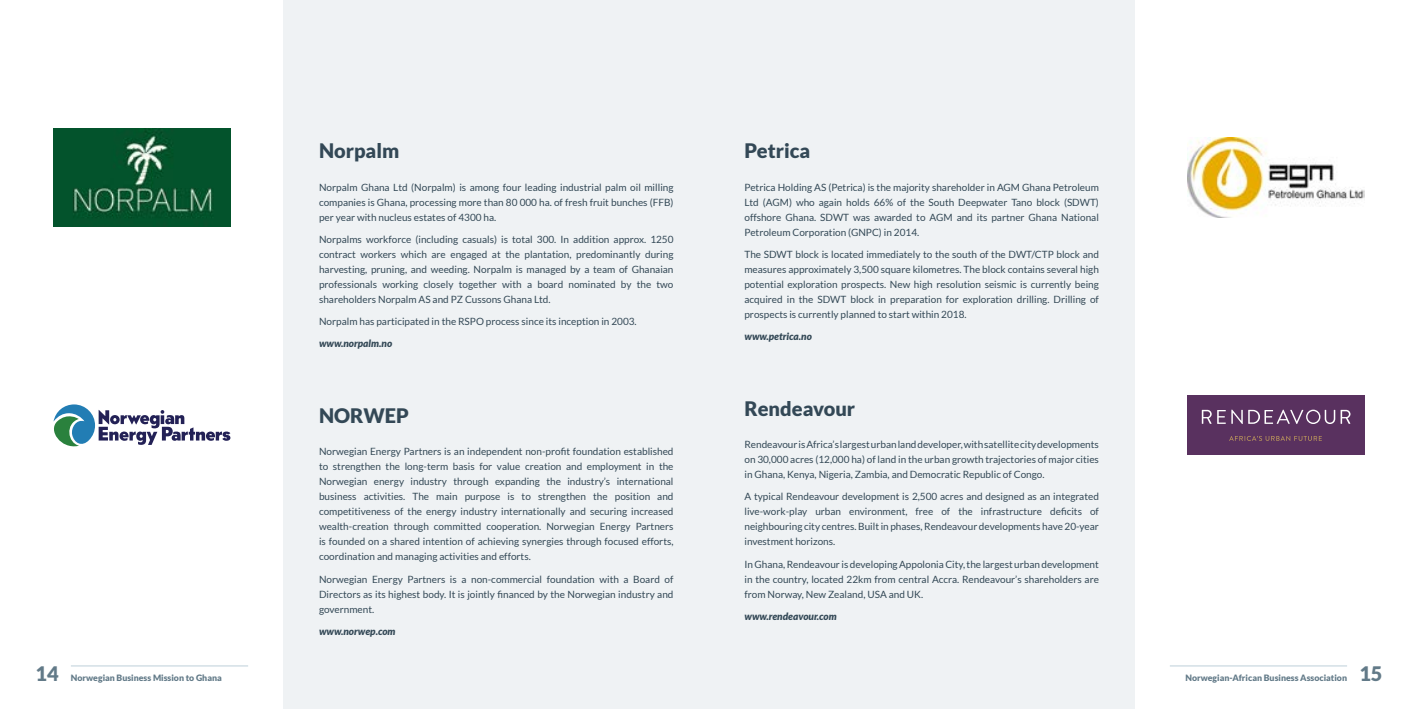
<style>
.page{position:relative;width:1418px;height:709px;background:#fff}
.page>*{position:absolute;margin:0;border:0;box-sizing:border-box;transform-origin:0 0}
.t1{font:900 20px "Lato";color:#334856}
.t2{font:900 20px "Lato";color:#627a88}
.t3{font:10px/15px "Lato";color:#334856;text-align:justify}
.t4{font:italic 900 10px "Lato";color:#334856}
.t5{font:900 8.75px "Lato";color:#627a88}
</style>
<div class="page">
<div style="left:283px;top:0;width:426px;height:709px;background:#eff2f4"></div>
<div style="left:709px;top:0;width:425px;height:709px;background:#eff2f4"></div>
<hr style="left:71px;top:665px;width:177px;height:1px;background:#bdd0d9">
<hr style="left:1169px;top:665px;width:177px;height:1px;background:#bdd0d9">
<svg style="left:53px;top:404px;width:177px;height:42px"></svg>
<img style="left:53px;top:128px;width:177px;height:98px">
<div style="left:1187px;top:395px;width:177px;height:60px;background:#59315f"></div>
<svg style="left:1229px;top:436px;width:92px;height:5px"></svg>
<svg style="left:1201px;top:410px;width:10px;height:14px"></svg>
<svg style="left:1231px;top:409px;width:11px;height:15px"></svg>
<svg style="left:1217px;top:410px;width:8px;height:14px"></svg>
<svg style="left:1248px;top:409px;width:102px;height:15px"></svg>
<img style="left:1187px;top:137px;width:177px;height:80px">
<h1 class="t1" style="left:319px;top:139px;width:82px">Norpalm</h1>
<p class="t3" style="left:319px;top:179px;width:356px">Norpalm Ghana Ltd (Norpalm) is among four leading industrial palm oil milling companies is Ghana, processing more than 80 000 ha. of fresh fruit bunches (FFB) per year with nucleus estates of 4300 ha.</p>
<p class="t3" style="left:319px;top:231px;width:356px">Norpalms workforce (including casuals) is total 300. In addition approx. 1250 contract workers which are engaged at the plantation, predominantly during harvesting, pruning, and weeding. Norpalm is managed by a team of Ghanaian professionals working closely together with a board nominated by the two shareholders Norpalm AS and PZ Cussons Ghana Ltd.</p>
<p class="t3" style="left:319px;top:314px;width:319px">Norpalm has participated in the RSPO process since its inception in 2003.</p>
<p class="t4" style="left:319px;top:337px;width:75px">www.norpalm.no</p>
<h1 class="t1" style="left:319px;top:403px;width:91px">NORWEP</h1>
<p class="t3" style="left:319px;top:444px;width:356px">Norwegian Energy Partners is an independent non-profit foundation established to strengthen the long-term basis for value creation and employment in the Norwegian energy industry through expanding the industry’s international business activities. The main purpose is to strengthen the position and competitiveness of the energy industry internationally and securing increased wealth-creation through committed cooperation. Norwegian Energy Partners is founded on a shared intention of achieving synergies through focused efforts, coordination and managing activities and efforts.</p>
<p class="t3" style="left:319px;top:571px;width:356px">Norwegian Energy Partners is a non-commercial foundation with a Board of Directors as its highest body. It is jointly financed by the Norwegian industry and government.</p>
<p class="t4" style="left:319px;top:625px;width:78px">www.norwep.com</p>
<h1 class="t1" style="left:744px;top:139px;width:67px">Petrica</h1>
<p class="t3" style="left:744px;top:179px;width:356px">Petrica Holding AS (Petrica) is the majority shareholder in AGM Ghana Petroleum Ltd (AGM) who again holds 66% of the South Deepwater Tano block (SDWT) offshore Ghana. SDWT was awarded to AGM and its partner Ghana National Petroleum Corporation (GNPC) in 2014.</p>
<p class="t3" style="left:744px;top:246px;width:356px">The SDWT block is located immediately to the south of the DWT/CTP block and measures approximately 3,500 square kilometres. The block contains several high potential exploration prospects. New high resolution seismic is currently being acquired in the SDWT block in preparation for exploration drilling. Drilling of prospects is currently planned to start within 2018.</p>
<p class="t4" style="left:744px;top:330px;width:69px">www.petrica.no</p>
<h1 class="t1" style="left:744px;top:396px;width:112px">Rendeavour</h1>
<p class="t3" style="left:744px;top:437px;width:356px">Rendeavour is Africa’s largest urban land developer, with satellite city developments on 30,000 acres (12,000 ha) of land in the urban growth trajectories of major cities in Ghana, Kenya, Nigeria, Zambia, and Democratic Republic of Congo.</p>
<p class="t3" style="left:744px;top:489px;width:356px">A typical Rendeavour development is 2,500 acres and designed as an integrated live-work-play urban environment, free of the infrastructure deficits of neighbouring city centres. Built in phases, Rendeavour developments have 20-year investment horizons.</p>
<p class="t3" style="left:744px;top:556px;width:356px">In Ghana, Rendeavour is developing Appolonia City, the largest urban development in the country, located 22km from central Accra. Rendeavour’s shareholders are from Norway, New Zealand, USA and UK.</p>
<p class="t4" style="left:744px;top:610px;width:94px">www.rendeavour.com</p>
<h1 class="t2" style="left:35px;top:661px;width:25px">14</h1>
<p class="t5" style="left:71px;top:672px;width:152px">Norwegian Business Mission to Ghana</p>
<p class="t5" style="left:1185px;top:672px;width:163px">Norwegian-African Business Association</p>
<h1 class="t2" style="left:1359px;top:661px;width:25px">15</h1>
</div>
